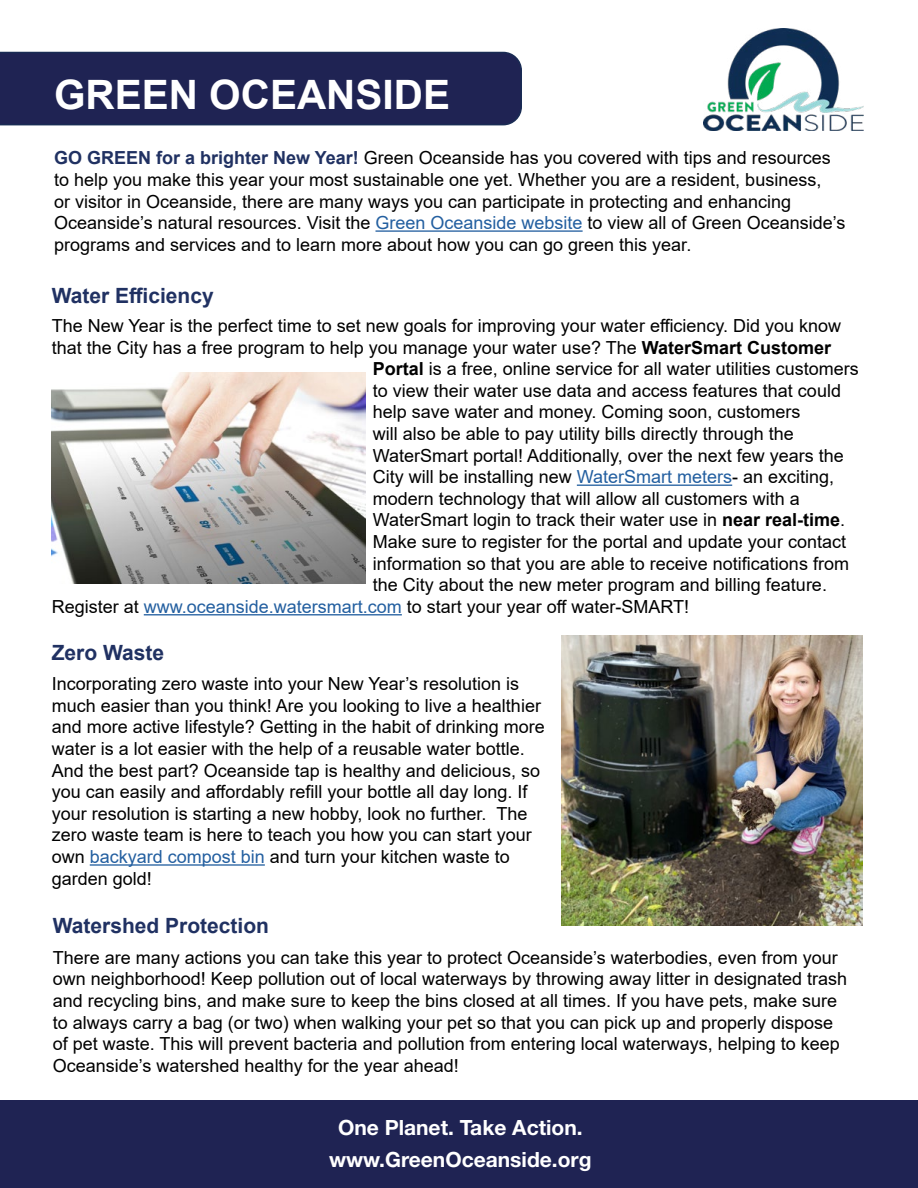
<style>
.page{position:relative;width:918px;height:1188px;background:#fff}
.page>*{position:absolute;margin:0;border:0;box-sizing:border-box;transform-origin:0 0}
.t1{font:700 40.5px "Arial";color:#fff}
.t2{font:700 21px "Arial";color:#203162}
.t3{font:700 21px/32.4px "Helvetica Neue LT Std";color:#fff;text-align:center}
.t4{font:18px/21.6px "Arial";color:#000}
.s1{font-weight:700;color:#203162}
.s2{color:#235fa0}
.s3{font-weight:700}
</style>
<div class="page">
<div style="left:0;top:52px;width:522px;height:73px;background:#1f2353"></div>
<img style="left:703px;top:28px;width:161px;height:103px">
<div style="left:0;top:1101px;width:918px;height:87px;background:#1f2353"></div>
<hr style="left:376px;top:230px;width:207px;height:2px;background:#235fa0">
<hr style="left:577px;top:485px;width:155px;height:1px;background:#235fa0">
<hr style="left:144px;top:614px;width:258px;height:1px;background:#235fa0">
<hr style="left:90px;top:864px;width:175px;height:2px;background:#235fa0">
<img style="left:52px;top:373px;width:313px;height:210px">
<img style="left:561px;top:635px;width:302px;height:290px">
<h1 class="t1" style="left:54px;top:66px;width:398px">GREEN OCEANSIDE</h1>
<p class="t4" style="left:54px;top:147px;width:793px"><span class="s1">GO GREEN for a brighter New Year!</span> Green Oceanside has you covered with tips and resources to help you make this year your most sustainable one yet. Whether you are a resident, business,<br>or visitor in Oceanside, there are many ways you can participate in protecting and enhancing Oceanside’s natural resources. Visit the <span class="s2">Green Oceanside website</span> to view all of Green Oceanside’s programs and services and to learn more about how you can go green this year.</p>
<p class="t2" style="left:52px;top:281px;width:164px">Water Efficiency</p>
<p class="t4" style="left:52px;top:315px;width:791px">The New Year is the perfect time to set new goals for improving your water efficiency. Did you know</p>
<p class="t4" style="left:52px;top:336px;width:781px">that the City has a free program to help you manage your water use? The <span class="s3">WaterSmart Customer</span></p>
<p class="t4" style="left:373px;top:358px;width:488px"><span class="s3">Portal</span> is a free, online service for all water utilities customers</p>
<p class="t4" style="left:373px;top:380px;width:470px">to view their water use data and access features that could</p>
<p class="t4" style="left:373px;top:401px;width:429px">help save water and money. Coming soon, customers</p>
<p class="t4" style="left:373px;top:423px;width:423px">will also be able to pay utility bills directly through the</p>
<p class="t4" style="left:373px;top:444px;width:473px">WaterSmart portal! Additionally, over the next few years the</p>
<p class="t4" style="left:373px;top:466px;width:463px">City will be installing new <span class="s2">WaterSmart meters</span>- an exciting,</p>
<p class="t4" style="left:373px;top:488px;width:429px">modern technology that will allow all customers with a</p>
<p class="t4" style="left:373px;top:509px;width:474px">WaterSmart login to track their water use in <span class="s3">near real-time</span>.</p>
<p class="t4" style="left:373px;top:531px;width:475px">Make sure to register for the portal and update your contact</p>
<p class="t4" style="left:373px;top:552px;width:478px">information so that you are able to receive notifications from</p>
<p class="t4" style="left:373px;top:574px;width:456px">the City about the new meter program and billing feature.</p>
<p class="t4" style="left:52px;top:596px;width:639px">Register at <span class="s2">www.oceanside.watersmart.com</span> to start your year off water-SMART!</p>
<p class="t2" style="left:52px;top:638px;width:114px">Zero Waste</p>
<p class="t4" style="left:52px;top:673px;width:495px">Incorporating zero waste into your New Year’s resolution is much easier than you think! Are you looking to live a healthier and more active lifestyle? Getting in the habit of drinking more water is a lot easier with the help of a reusable water bottle.<br>And the best part? Oceanside tap is healthy and delicious, so you can easily and affordably refill your bottle all day long. If your resolution is starting a new hobby, look no further. The zero waste team is here to teach you how you can start your own <span class="s2">backyard compost bin</span> and turn your kitchen waste to garden gold!</p>
<p class="t2" style="left:53px;top:911px;width:218px">Watershed Protection</p>
<p class="t4" style="left:53px;top:947px;width:796px">There are many actions you can take this year to protect Oceanside’s waterbodies, even from your own neighborhood! Keep pollution out of local waterways by throwing away litter in designated trash and recycling bins, and make sure to keep the bins closed at all times. If you have pets, make sure to always carry a bag (or two) when walking your pet so that you can pick up and properly dispose of pet waste. This will prevent bacteria and pollution from entering local waterways, helping to keep Oceanside’s watershed healthy for the year ahead!</p>
<p class="t3" style="left:329px;top:1110px;width:264px">One Planet. Take Action. www.GreenOceanside.org</p>
</div>
